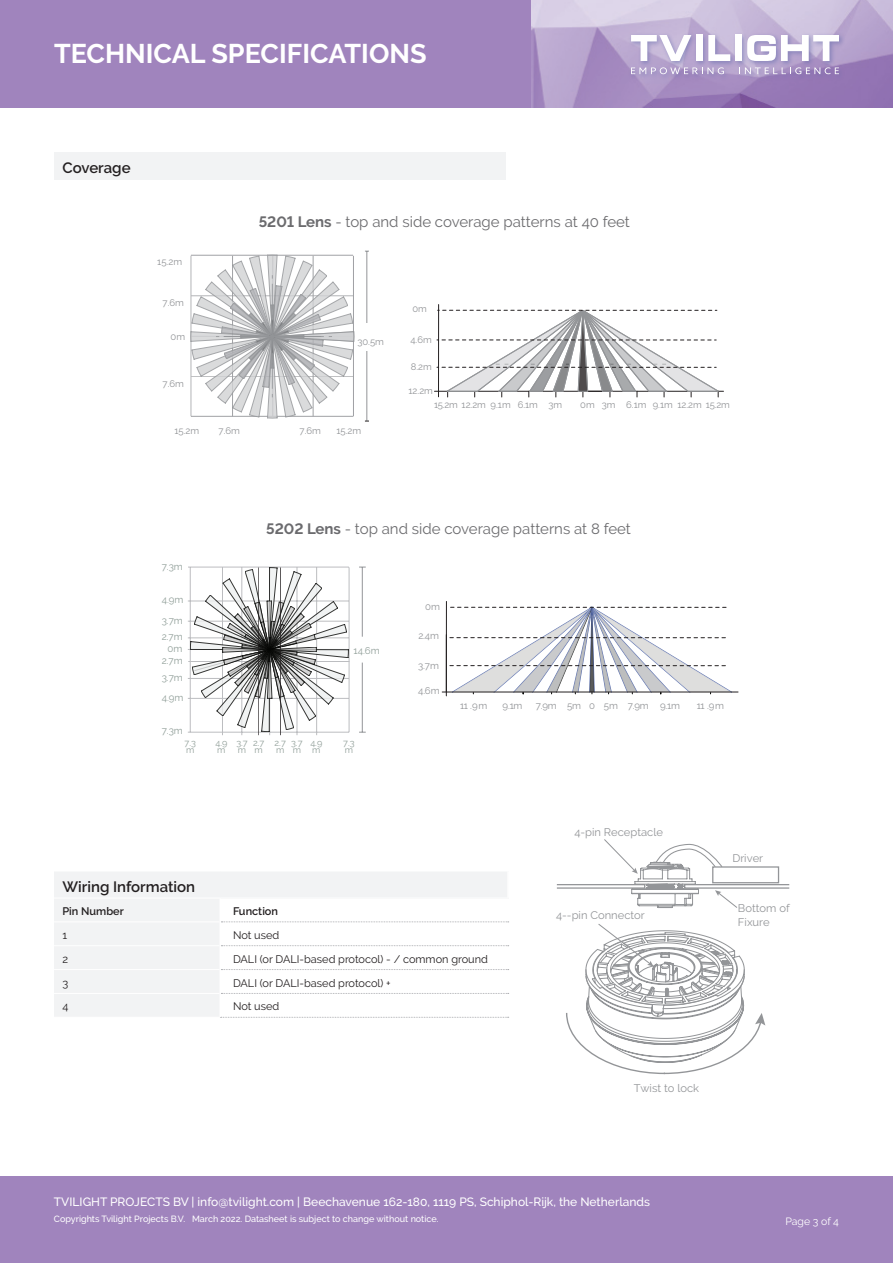
<style>
.page{position:relative;width:893px;height:1263px;background:#fff}
.page>*{position:absolute;margin:0;border:0;box-sizing:border-box;transform-origin:0 0}
.t1{font:700 27px "Raleway";color:#fff}
.t2{font:15px "Raleway";color:#6b6b6e}
.t3{font:600 15px "Raleway";color:#231f20}
.t4{font:500 12px "Raleway";color:#fff}
.t5{font:10.95px "Raleway";color:#231f20}
.t6{font:10.95px/13.2px "Raleway";color:#939598}
.t7{font:600 10.95px "Raleway";color:#231f20}
.t8{font:10.5px "Raleway";letter-spacing:-.005em;color:#fff}
.t9{font:9.75px/19.8px "Raleway";color:#919f99}
.t10{font:9.6px "Raleway";color:#939598}
.t11{font:9.45px "Raleway";color:#939598}
.t12{font:500 9px "Raleway";color:#fff}
.t13{font:9px/7.5px "Raleway";color:#919f99}
.s1{font-weight:700}
</style>
<div class="page">
<img style="left:530px;top:0;width:363px;height:107px">
<div style="left:0;top:1176px;width:893px;height:87px;background:#a084bd"></div>
<div style="left:0;top:0;width:530px;height:107px;background:#a084bd"></div>
<div style="left:628px;top:32px;width:218px;height:49px;background:#5e67aa;opacity:.5"></div>
<svg style="left:708px;top:35px;width:22px;height:26px"></svg>
<div style="left:735px;top:35px;width:7px;height:26px;background:#fff"></div>
<div style="left:696px;top:35px;width:6px;height:26px;background:#fff"></div>
<svg style="left:631px;top:35px;width:60px;height:26px"></svg>
<svg style="left:747px;top:35px;width:92px;height:26px"></svg>
<svg style="left:631px;top:67px;width:93px;height:7px"></svg>
<svg style="left:739px;top:67px;width:100px;height:7px"></svg>
<hr style="left:434px;top:391px;width:289px;height:1px;background:#231f20">
<hr style="left:438px;top:305px;width:1px;height:92px;background:#231f20">
<svg style="left:437px;top:310px;width:282px;height:87px"></svg>
<svg style="left:191px;top:255px;width:163px;height:163px"></svg>
<hr style="left:191px;top:255px;width:162px;height:1px;background:#a0a1a5">
<hr style="left:367px;top:251px;width:1px;height:170px;background:#939598">
<div style="left:358px;top:323px;width:19px;height:27px;background:#fff"></div>
<hr style="left:241px;top:567px;width:1px;height:168px;background:#bcbdc0">
<hr style="left:222px;top:567px;width:1px;height:168px;background:#bcbdc0">
<hr style="left:316px;top:567px;width:1px;height:168px;background:#bcbdc0">
<hr style="left:269px;top:567px;width:1px;height:168px;background:#bcbdc0">
<hr style="left:188px;top:601px;width:161px;height:1px;background:#bcbdc0">
<hr style="left:188px;top:621px;width:161px;height:1px;background:#bcbdc0">
<hr style="left:188px;top:649px;width:161px;height:1px;background:#bcbdc0">
<hr style="left:188px;top:678px;width:161px;height:1px;background:#bcbdc0">
<hr style="left:188px;top:698px;width:161px;height:1px;background:#bcbdc0">
<hr style="left:297px;top:567px;width:1px;height:168px;background:#bcbdc0">
<hr style="left:349px;top:567px;width:1px;height:165px;background:#bcbdc0">
<hr style="left:188px;top:732px;width:161px;height:1px;background:#bcbdc0">
<hr style="left:188px;top:567px;width:161px;height:1px;background:#bcbdc0">
<hr style="left:188px;top:637px;width:161px;height:1px;background:#bcbdc0">
<hr style="left:188px;top:661px;width:161px;height:1px;background:#bcbdc0">
<svg style="left:190px;top:567px;width:158px;height:165px"></svg>
<hr style="left:258px;top:567px;width:1px;height:168px;background:#231f20">
<hr style="left:280px;top:567px;width:1px;height:168px;background:#231f20">
<hr style="left:362px;top:567px;width:1px;height:70px;background:#939598">
<hr style="left:362px;top:663px;width:1px;height:69px;background:#939598">
<hr style="left:442px;top:692px;width:296px;height:1px;background:#231f20">
<hr style="left:446px;top:601px;width:1px;height:95px;background:#231f20">
<svg style="left:448px;top:607px;width:284px;height:87px"></svg>
<div style="left:54px;top:871px;width:454px;height:27px;background:#f2f3f4"></div>
<hr style="left:54px;top:871px;width:166px;height:1px;background:#fff">
<hr style="left:220px;top:871px;width:289px;height:1px;background:#fff">
<hr style="left:507px;top:871px;width:2px;height:27px;background:#fff">
<svg style="left:54px;top:899px;width:455px;height:119px"></svg>
<svg style="left:556px;top:839px;width:234px;height:69px"></svg>
<svg style="left:566px;top:924px;width:199px;height:151px"></svg>
<div style="left:54px;top:152px;width:451px;height:27px;background:#f2f3f4"></div>
<p class="t1" style="left:54px;top:38px;width:374px">TECHNICAL SPECIFICATIONS</p>
<p class="t3" style="left:63px;top:159px;width:70px">Coverage</p>
<p class="t10" style="left:157px;top:256px;width:26px">15.2m</p>
<p class="t10" style="left:163px;top:297px;width:23px">7.6m</p>
<p class="t10" style="left:171px;top:331px;width:16px">0m</p>
<p class="t10" style="left:163px;top:378px;width:23px">7.6m</p>
<p class="t2" style="left:259px;top:213px;width:373px"><span class="s1">5201 Lens</span> - top and side coverage patterns at 40 feet</p>
<p class="t10" style="left:357px;top:336px;width:28px">30.5m</p>
<p class="t11" style="left:412px;top:303px;width:16px">0m</p>
<p class="t11" style="left:410px;top:334px;width:23px">4.6m</p>
<p class="t11" style="left:411px;top:361px;width:22px">8.2m</p>
<p class="t11" style="left:409px;top:385px;width:26px">12.2m</p>
<p class="t11" style="left:434px;top:399px;width:129px">15.2m 12.2m 9.1m 6.1m 3m</p>
<p class="t11" style="left:580px;top:399px;width:16px">0m</p>
<p class="t11" style="left:602px;top:399px;width:129px">3m 6.1m 9.1m 12.2m 15.2m</p>
<p class="t10" style="left:219px;top:425px;width:23px">7.6m</p>
<p class="t10" style="left:300px;top:425px;width:23px">7.6m</p>
<p class="t10" style="left:174px;top:425px;width:26px">15.2m</p>
<p class="t10" style="left:336px;top:425px;width:26px">15.2m</p>
<p class="t9" style="left:162px;top:557px;width:23px">7.3m</p>
<p class="t9" style="left:162px;top:589px;width:23px">4.9m</p>
<p class="t9" style="left:162px;top:610px;width:23px">3.7m</p>
<p class="t9" style="left:162px;top:627px;width:23px">2.7m</p>
<p class="t9" style="left:168px;top:638px;width:16px">0m</p>
<p class="t9" style="left:162px;top:650px;width:23px">2.7m</p>
<p class="t9" style="left:162px;top:667px;width:23px">3.7m<br>4.9m</p>
<p class="t9" style="left:162px;top:721px;width:23px">7.3m</p>
<p class="t2" style="left:266px;top:520px;width:366px"><span class="s1">5202 Lens</span> - top and side coverage patterns at 8 feet</p>
<p class="t10" style="left:425px;top:601px;width:16px">0m</p>
<p class="t9" style="left:354px;top:640px;width:28px">14.6m</p>
<p class="t10" style="left:418px;top:630px;width:22px">2.4m</p>
<p class="t10" style="left:418px;top:660px;width:22px">3.7m</p>
<p class="t10" style="left:418px;top:684px;width:23px">4.6m</p>
<p class="t10" style="left:460px;top:700px;width:29px">11 .9m</p>
<p class="t10" style="left:503px;top:700px;width:21px">9.1m</p>
<p class="t10" style="left:536px;top:700px;width:47px">7.9m 5m</p>
<p class="t10" style="left:589px;top:700px;width:7px">0</p>
<p class="t10" style="left:604px;top:700px;width:78px">5m 7.9m 9.1m</p>
<p class="t10" style="left:697px;top:700px;width:29px">11 .9m</p>
<p class="t13" style="left:185px;top:738px;width:13px">7.3 m</p>
<p class="t13" style="left:253px;top:738px;width:13px">2.7 m</p>
<p class="t13" style="left:236px;top:738px;width:13px">3.7 m</p>
<p class="t13" style="left:215px;top:738px;width:13px">4.9 m</p>
<p class="t13" style="left:275px;top:738px;width:13px">2.7 m</p>
<p class="t13" style="left:291px;top:738px;width:13px">3.7 m</p>
<p class="t13" style="left:310px;top:738px;width:13px">4.9 m</p>
<p class="t13" style="left:343px;top:738px;width:13px">7.3 m</p>
<p class="t6" style="left:574px;top:825px;width:90px">4-pin Receptacle</p>
<p class="t6" style="left:732px;top:852px;width:32px">Driver</p>
<p class="t3" style="left:63px;top:878px;width:134px">Wiring Information</p>
<p class="t7" style="left:63px;top:905px;width:63px">Pin Number</p>
<p class="t7" style="left:233px;top:905px;width:47px">Function</p>
<p class="t5" style="left:63px;top:929px;width:6px">1</p>
<p class="t5" style="left:233px;top:929px;width:48px">Not used</p>
<p class="t5" style="left:63px;top:952px;width:7px">2</p>
<p class="t5" style="left:233px;top:952px;width:256px">DALI (or DALI-based protocol) - / common ground</p>
<p class="t5" style="left:63px;top:976px;width:7px">3</p>
<p class="t5" style="left:233px;top:976px;width:159px">DALI (or DALI-based protocol) +</p>
<p class="t5" style="left:63px;top:1000px;width:7px">4</p>
<p class="t5" style="left:233px;top:1000px;width:48px">Not used</p>
<p class="t6" style="left:556px;top:908px;width:90px">4--pin Connector</p>
<p class="t6" style="left:738px;top:902px;width:53px">Bottom of<br>Fixure</p>
<p class="t6" style="left:634px;top:1081px;width:67px">Twist to lock</p>
<p class="t4" style="left:54px;top:1195px;width:598px">TVILIGHT PROJECTS BV | info@tvilight.com | Beechavenue 162-180, 1119 PS, Schiphol-Rijk, the Netherlands</p>
<p class="t12" style="left:54px;top:1214px;width:386px">Copyrights Tvilight Projects B.V. March 2022. Datasheet is subject to change without notice.</p>
<p class="t8" style="left:785px;top:1215px;width:55px">Page 3 of 4</p>
</div>
